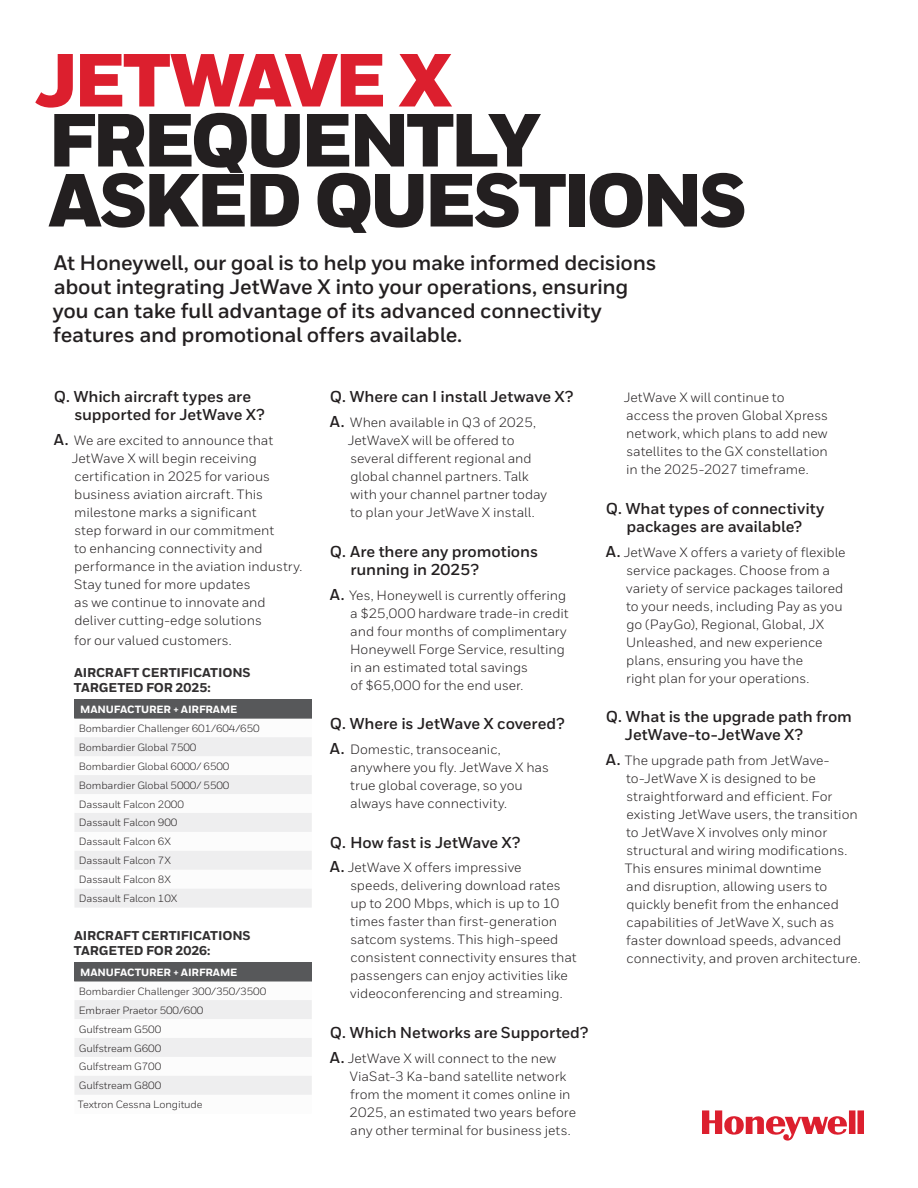
<style>
.page{position:relative;width:918px;height:1188px;background:#fff}
.page>*{position:absolute;margin:0;border:0;box-sizing:border-box;transform-origin:0 0}
.Title_50_40__T{font:900 75px/60px "Honeywell Sans";letter-spacing:-.055em;color:#231f20}
.Title_50_40__the_rest{font:900 75px "Honeywell Sans";letter-spacing:-.055em;color:#dc1f2e}
.Subtitle__less_space{font:700 21px/24px "Honeywell Sans";letter-spacing:-.015em;color:#231f20}
.t1{font:700 15.75px/18px "Honeywell Sans";letter-spacing:-.005em;color:#231f20}
.t2{font:13.5px/18px "Honeywell Sans";color:#231f20}
.FAQ_Table__Title{font:800 12.75px/15px "Honeywell Sans";letter-spacing:-.005em;color:#312f30}
.Table__Body{font:10.5px "Honeywell Sans";letter-spacing:-.01em;color:#231f20}
.Table__Header{font:800 10.5px "Honeywell Sans";letter-spacing:-.01em;color:#fff}
.s1{font-weight:700;font-size:15.75px}
</style>
<div class="page">
<div style="left:74px;top:699px;width:238px;height:19px;background:#57585a"></div>
<svg style="left:75px;top:737px;width:237px;height:171px"></svg>
<hr style="left:74px;top:718px;width:238px;height:1px;background:#57585a">
<div style="left:74px;top:962px;width:238px;height:19px;background:#57585a"></div>
<svg style="left:75px;top:1000px;width:237px;height:95px"></svg>
<hr style="left:74px;top:981px;width:238px;height:1px;background:#57585a">
<svg style="left:702px;top:1110px;width:162px;height:31px"></svg>
<p class="Title_50_40__the_rest" style="left:36px;top:34px;width:418px">JETWAVE X</p>
<p class="Title_50_40__T" style="left:48px;top:114px;width:701px">FREQUENTLY<br>ASKED QUESTIONS</p>
<p class="Subtitle__less_space" style="left:53px;top:252px;width:605px">At Honeywell, our goal is to help you make informed decisions about integrating JetWave X into your operations, ensuring you can take full advantage of its advanced connectivity features and promotional offers available.</p>
<p class="t1" style="left:74px;top:388px;width:192px;text-indent:-20px">Q. Which aircraft types are supported for JetWave X?</p>
<p class="t2" style="left:72px;top:432px;width:232px;text-indent:-18px"><span class="s1">A.</span> We are excited to announce that<br>JetWave X will begin receiving certification in 2025 for various business aviation aircraft. This milestone marks a significant<br>step forward in our commitment<br>to enhancing connectivity and performance in the aviation industry.<br>Stay tuned for more updates<br>as we continue to innovate and deliver cutting-edge solutions</p>
<p class="t2" style="left:74px;top:631px;width:159px">for our valued customers.</p>
<p class="FAQ_Table__Title" style="left:74px;top:666px;width:178px">AIRCRAFT CERTIFICATIONS<br>TARGETED FOR 2025:</p>
<p class="Table__Header" style="left:80px;top:703px;width:159px">MANUFACTURER + AIRFRAME</p>
<p class="Table__Body" style="left:79px;top:722px;width:182px">Bombardier Challenger 601/604/650</p>
<p class="Table__Body" style="left:79px;top:741px;width:119px">Bombardier Global 7500</p>
<p class="Table__Body" style="left:79px;top:760px;width:152px">Bombardier Global 6000/ 6500</p>
<p class="Table__Body" style="left:79px;top:779px;width:152px">Bombardier Global 5000/ 5500</p>
<p class="Table__Body" style="left:79px;top:798px;width:106px">Dassault Falcon 2000</p>
<p class="Table__Body" style="left:79px;top:817px;width:100px">Dassault Falcon 900</p>
<p class="Table__Body" style="left:79px;top:836px;width:94px">Dassault Falcon 6X</p>
<p class="Table__Body" style="left:79px;top:854px;width:94px">Dassault Falcon 7X</p>
<p class="Table__Body" style="left:79px;top:873px;width:94px">Dassault Falcon 8X</p>
<p class="Table__Body" style="left:79px;top:892px;width:100px">Dassault Falcon 10X</p>
<p class="FAQ_Table__Title" style="left:74px;top:929px;width:178px">AIRCRAFT CERTIFICATIONS<br>TARGETED FOR 2026:</p>
<p class="Table__Header" style="left:80px;top:966px;width:159px">MANUFACTURER + AIRFRAME</p>
<p class="Table__Body" style="left:79px;top:985px;width:189px">Bombardier Challenger 300/350/3500</p>
<p class="Table__Body" style="left:79px;top:1004px;width:126px">Embraer Praetor 500/600</p>
<p class="Table__Body" style="left:79px;top:1023px;width:84px">Gulfstream G500</p>
<p class="Table__Body" style="left:79px;top:1042px;width:84px">Gulfstream G600</p>
<p class="Table__Body" style="left:79px;top:1061px;width:84px">Gulfstream G700</p>
<p class="Table__Body" style="left:79px;top:1079px;width:84px">Gulfstream G800</p>
<p class="Table__Body" style="left:78px;top:1098px;width:126px">Textron Cessna Longitude</p>
<p class="t1" style="left:330px;top:388px;width:245px">Q. Where can I install Jetwave X?</p>
<p class="t2" style="left:348px;top:414px;width:201px;text-indent:-18px"><span class="s1">A.</span> When available in Q3 of 2025,<br>JetWaveX will be offered to several different regional and global channel partners. Talk with your channel partner today to plan your JetWave X install.</p>
<p class="t1" style="left:350px;top:543px;width:189px;text-indent:-21px">Q. Are there any promotions running in 2025?</p>
<p class="t2" style="left:350px;top:586px;width:220px;text-indent:-20px"><span class="s1">A.</span> Yes, Honeywell is currently offering a $25,000 hardware trade-in credit and four months of complimentary Honeywell Forge Service, resulting in an estimated total savings<br>of $65,000 for the end user.</p>
<p class="t1" style="left:330px;top:715px;width:236px">Q. Where is JetWave X covered?</p>
<p class="t2" style="left:350px;top:740px;width:200px;text-indent:-20px"><span class="s1">A.</span> Domestic, transoceanic, anywhere you fly. JetWave X has true global coverage, so you always have connectivity.</p>
<p class="t1" style="left:330px;top:833px;width:192px">Q. How fast is JetWave X?</p>
<p class="t2" style="left:350px;top:859px;width:228px;text-indent:-20px"><span class="s1">A.</span> JetWave X offers impressive<br>speeds, delivering download rates up to 200 Mbps, which is up to 10 times faster than first-generation satcom systems. This high-speed consistent connectivity ensures that passengers can enjoy activities like videoconferencing and streaming.</p>
<p class="t1" style="left:330px;top:1024px;width:260px">Q. Which Networks are Supported?</p>
<p class="t2" style="left:350px;top:1049px;width:228px;text-indent:-20px"><span class="s1">A.</span> JetWave X will connect to the new ViaSat-3 Ka-band satellite network from the moment it comes online in 2025, an estimated two years before any other terminal for business jets.</p>
<p class="t2" style="left:624px;top:389px;width:206px">JetWave X will continue to access the proven Global Xpress network, which plans to add new satellites to the GX constellation in the 2025-2027 timeframe.</p>
<p class="t1" style="left:606px;top:500px;width:220px;text-align:center">Q. What types of connectivity packages are available?</p>
<p class="t2" style="left:626px;top:543px;width:221px;text-indent:-20px"><span class="s1">A.</span> JetWave X offers a variety of flexible service packages. Choose from a variety of service packages tailored to your needs, including Pay as you go (PayGo), Regional, Global, JX Unleashed, and new experience plans, ensuring you have the<br>right plan for your operations.</p>
<p class="t1" style="left:625px;top:708px;width:229px;text-indent:-19px">Q. What is the upgrade path from<br>JetWave-to-JetWave X?</p>
<p class="t2" style="left:625px;top:752px;width:237px;text-indent:-19px"><span class="s1">A.</span> The upgrade path from JetWave&shy;to-JetWave X is designed to be straightforward and efficient. For existing JetWave users, the transition to JetWave X involves only minor structural and wiring modifications.<br>This ensures minimal downtime<br>and disruption, allowing users to quickly benefit from the enhanced capabilities of JetWave X, such as faster download speeds, advanced connectivity, and proven architecture.</p>
</div>
